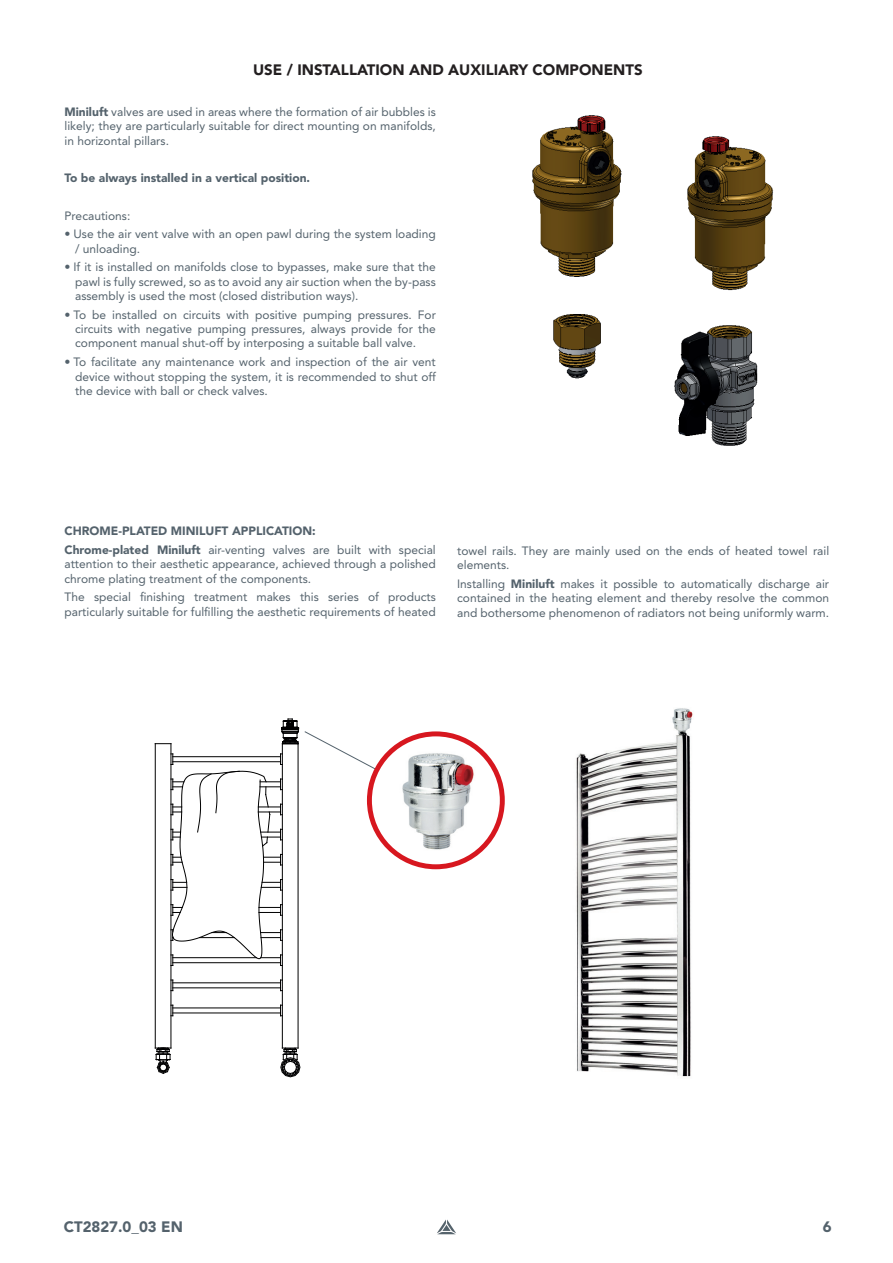
<style>
.page{position:relative;width:893px;height:1263px;background:#fff}
.page>*{position:absolute;margin:0;border:0;box-sizing:border-box;transform-origin:0 0}
.t1{font:900 15px "Avenir LT Pro";color:#231f20}
.t2{font:900 15px "Avenir LT Pro";color:#54626c}
.t3{font:12px/14.4px "Avenir LT Pro";color:#54626c;text-align:justify}
.t4{font:900 12px/18.6px "Avenir LT Pro";color:#54626c}
.s1{font-weight:900}
.s2{font-weight:400}
</style>
<div class="page">
<svg style="left:437px;top:1219px;width:19px;height:15px"></svg>
<img style="left:532px;top:115px;width:90px;height:264px">
<img style="left:674px;top:136px;width:100px;height:310px">
<hr style="left:155px;top:744px;width:1px;height:304px;background:#000001">
<hr style="left:171px;top:744px;width:1px;height:304px;background:#000001">
<hr style="left:282px;top:744px;width:1px;height:304px;background:#000001">
<hr style="left:298px;top:744px;width:1px;height:304px;background:#000001">
<hr style="left:173px;top:982px;width:108px;height:1px;background:#000001">
<hr style="left:173px;top:1008px;width:108px;height:1px;background:#000001">
<hr style="left:173px;top:1013px;width:108px;height:1px;background:#000001">
<hr style="left:173px;top:987px;width:108px;height:1px;background:#000001">
<svg style="left:280px;top:1005px;width:2px;height:11px"></svg>
<svg style="left:280px;top:980px;width:2px;height:11px"></svg>
<svg style="left:155px;top:1048px;width:16px;height:26px"></svg>
<svg style="left:171px;top:1005px;width:3px;height:11px"></svg>
<svg style="left:171px;top:980px;width:3px;height:11px"></svg>
<svg style="left:280px;top:1048px;width:21px;height:29px"></svg>
<svg style="left:155px;top:719px;width:223px;height:247px"></svg>
<img style="left:394px;top:749px;width:88px;height:104px">
<div style="left:367px;top:731px;width:138px;height:138px;border:5px solid #d7171f;border-radius:50%"></div>
<img style="left:576px;top:736px;width:115px;height:341px">
<img style="left:672px;top:708px;width:21px;height:28px">
<p class="t1" style="left:253px;top:61px;width:391px">USE / INSTALLATION AND AUXILIARY COMPONENTS</p>
<p class="t3" style="left:65px;top:105px;width:373px"><span class="s1">Miniluft</span> valves are used in areas where the formation of air bubbles is likely; they are particularly suitable for direct mounting on manifolds, in horizontal pillars.</p>
<p class="t4" style="left:65px;top:169px;width:247px">To be always installed in a vertical position.</p>
<p class="t3" style="left:65px;top:208px;width:67px">Precautions:</p>
<p class="t3" style="left:75px;top:227px;width:362px;text-indent:-11px">• Use the air vent valve with an open pawl during the system loading / unloading.</p>
<p class="t3" style="left:75px;top:260px;width:362px;text-indent:-11px">• If it is installed on manifolds close to bypasses, make sure that the pawl is fully screwed, so as to avoid any air suction when the by-pass assembly is used the most (closed distribution ways).</p>
<p class="t3" style="left:75px;top:307px;width:362px;text-indent:-11px">• To be installed on circuits with positive pumping pressures. For circuits with negative pumping pressures, always provide for the component manual shut-off by interposing a suitable ball valve.</p>
<p class="t3" style="left:75px;top:355px;width:362px;text-indent:-11px">• To facilitate any maintenance work and inspection of the air vent device without stopping the system, it is recommended to shut off the device with ball or check valves.</p>
<p class="t4" style="left:65px;top:522px;width:373px">CHROME-PLATED MINILUFT APPLICATION:<br>Chrome-plated Miniluft <span class="s2">air-venting valves are built with special</span></p>
<p class="t3" style="left:65px;top:557px;width:373px">attention to their aesthetic appearance, achieved through a polished chrome plating treatment of the components.</p>
<p class="t3" style="left:65px;top:590px;width:373px">The special finishing treatment makes this series of products particularly suitable for fulfilling the aesthetic requirements of heated</p>
<p class="t3" style="left:457px;top:543px;width:374px">towel rails. They are mainly used on the ends of heated towel rail elements.</p>
<p class="t3" style="left:457px;top:576px;width:374px">Installing <span class="s1">Miniluft</span> makes it possible to automatically discharge air contained in the heating element and thereby resolve the common and bothersome phenomenon of radiators not being uniformly warm.</p>
<p class="t2" style="left:64px;top:1218px;width:121px">CT2827.0_03 EN</p>
<p class="t2" style="left:823px;top:1218px;width:10px">6</p>
</div>
